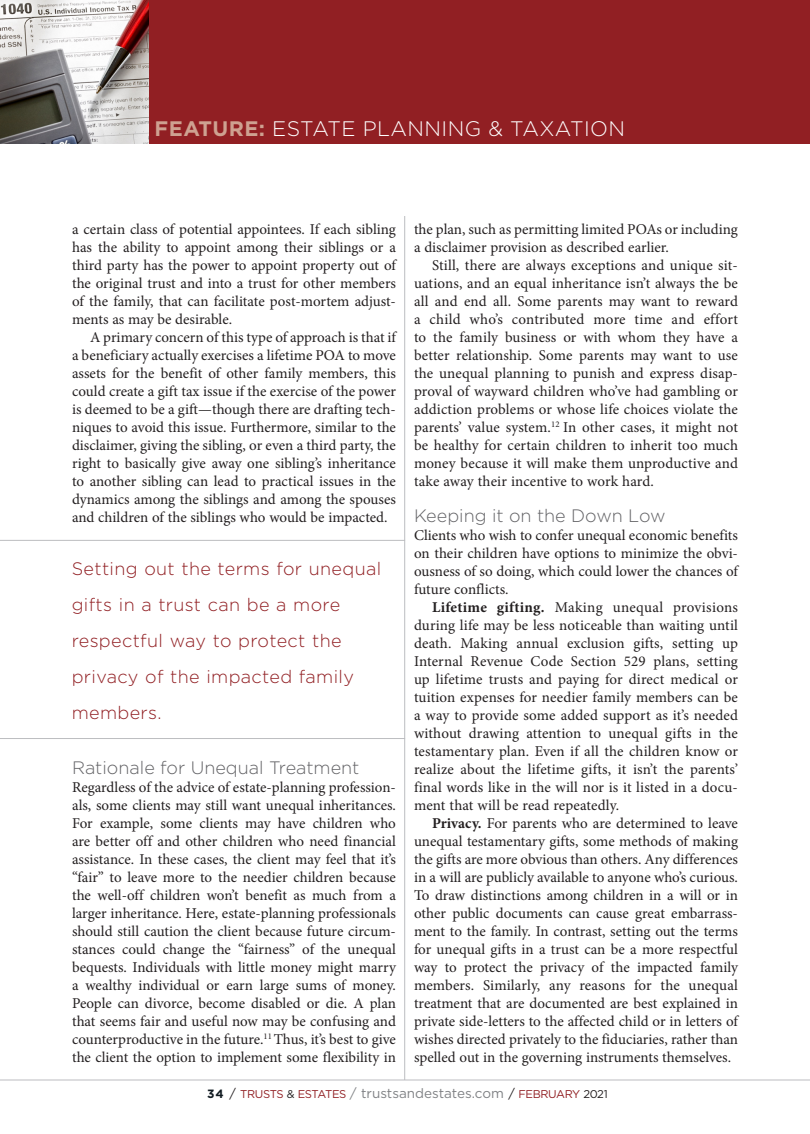
<style>
.page{position:relative;width:810px;height:1134px;background:#fff}
.page>*{position:absolute;margin:0;border:0;box-sizing:border-box;transform-origin:0 0}
.t1{font:300 21px "Gotham";letter-spacing:.02em;color:#fff}
.Callout{font:300 18px/36px "Gotham";letter-spacing:.02em;color:#911f23}
.SUBHEAD{font:300 18px "Gotham";color:#636366}
.BODY{font:15px/18px "Minion Pro";color:#231f20;text-align:justify}
.BODY_no_indent{font:15px/18px "Minion Pro";color:#231f20;text-align:justify}
.t2{font:11.25px "Gotham";letter-spacing:-.03em;color:#911f23}
.s1{font-weight:700;color:#cea191}
.s2{font-weight:700}
.s3{font-weight:700;font-size:12px;color:#101a21}
.s4{font-size:12.75px;color:#231f20}
.s5{color:#231f20}
.s6{font-size:13.5px;color:#808285}
</style>
<div class="page">
<hr style="left:0;top:1080px;width:810px;height:1px;background:#bcbdc0">
<hr style="left:404px;top:216px;width:1px;height:864px;background:#bcbdc0">
<hr style="left:0;top:738px;width:405px;height:1px;background:#bcbdc0">
<hr style="left:0;top:540px;width:405px;height:1px;background:#bcbdc0">
<div style="left:0;top:0;width:810px;height:144px;background:#911f23"></div>
<img style="left:0;top:0;width:149px;height:144px">
<h1 class="t1" style="left:155px;top:115px;width:472px"><span class="s1">FEATURE:</span> ESTATE PLANNING &amp; TAXATION</h1>
<p class="BODY" style="left:72px;top:220px;width:325px">a certain class of potential appointees. If each sibling has the ability to appoint among their siblings or a third party has the power to appoint property out of the original trust and into a trust for other members of the family, that can facilitate post-mortem adjust&shy;ments as may be desirable.</p>
<p class="BODY" style="left:72px;top:328px;width:325px;text-indent:18px">A primary concern of this type of approach is that if a beneficiary actually exercises a lifetime POA to move assets for the benefit of other family members, this could create a gift tax issue if the exercise of the power is deemed to be a gift—though there are drafting tech&shy;niques to avoid this issue. Furthermore, similar to the disclaimer, giving the sibling, or even a third party, the right to basically give away one sibling’s inheritance to another sibling can lead to practical issues in the dynamics among the siblings and among the spouses and children of the siblings who would be impacted.</p>
<p class="Callout" style="left:72px;top:550px;width:311px">Setting out the terms for unequal gifts in a trust can be a more respectful way to protect the privacy of the impacted family members.</p>
<p class="SUBHEAD" style="left:72px;top:756px;width:289px">Rationale for Unequal Treatment</p>
<p class="BODY_no_indent" style="left:72px;top:778px;width:326px">Regardless of the advice of estate-planning profession&shy;als, some clients may still want unequal inheritances.<br>For example, some clients may have children who are better off and other children who need financial assistance. In these cases, the client may feel that it’s “fair” to leave more to the needier children because the well-off children won’t benefit as much from a larger inheritance. Here, estate-planning professionals should still caution the client because future circum&shy;stances could change the “fairness” of the unequal bequests. Individuals with little money might marry a wealthy individual or earn large sums of money.<br>People can divorce, become disabled or die. A plan that seems fair and useful now may be confusing and counterproductive in the future.<sup>11</sup> Thus, it’s best to give the client the option to implement some flexibility in</p>
<p class="BODY_no_indent" style="left:414px;top:220px;width:325px">the plan, such as permitting limited POAs or including a disclaimer provision as described earlier.</p>
<p class="BODY" style="left:414px;top:256px;width:326px;text-indent:18px">Still, there are always exceptions and unique sit&shy;uations, and an equal inheritance isn’t always the be all and end all. Some parents may want to reward a child who’s contributed more time and effort to the family business or with whom they have a better relationship. Some parents may want to use the unequal planning to punish and express disap&shy;proval of wayward children who’ve had gambling or addiction problems or whose life choices violate the parents’ value system.<sup>12</sup> In other cases, it might not be healthy for certain children to inherit too much money because it will make them unproductive and take away their incentive to work hard.</p>
<p class="SUBHEAD" style="left:414px;top:504px;width:253px">Keeping it on the Down Low</p>
<p class="BODY_no_indent" style="left:414px;top:526px;width:326px">Clients who wish to confer unequal economic benefits on their children have options to minimize the obvi&shy;ousness of so doing, which could lower the chances of future conflicts.</p>
<p class="BODY" style="left:414px;top:598px;width:326px;text-indent:18px"><span class="s2">Lifetime gifting.</span> Making unequal provisions during life may be less noticeable than waiting until death. Making annual exclusion gifts, setting up Internal Revenue Code Section 529 plans, setting up lifetime trusts and paying for direct medical or tuition expenses for needier family members can be a way to provide some added support as it’s needed without drawing attention to unequal gifts in the testamentary plan. Even if all the children know or realize about the lifetime gifts, it isn’t the parents’ final words like in the will nor is it listed in a docu&shy;ment that will be read repeatedly.</p>
<p class="BODY" style="left:414px;top:814px;width:326px;text-indent:18px"><span class="s2">Privacy.</span> For parents who are determined to leave unequal testamentary gifts, some methods of making the gifts are more obvious than others. Any differences in a will are publicly available to anyone who’s curious.<br>To draw distinctions among children in a will or in other public documents can cause great embarrass&shy;ment to the family. In contrast, setting out the terms for unequal gifts in a trust can be a more respectful way to protect the privacy of the impacted family members. Similarly, any reasons for the unequal treatment that are documented are best explained in private side-letters to the affected child or in letters of wishes directed privately to the fiduciaries, rather than spelled out in the governing instruments themselves.</p>
<p class="t2" style="left:207px;top:1087px;width:402px"><span class="s3">34</span> <span class="s4">/</span> TRUSTS <span class="s5">&amp;</span> ESTATES <span class="s6">/ trustsandestates.com</span> <span class="s4">/</span> FEBRUARY <span class="s5">2021</span></p>
</div>
